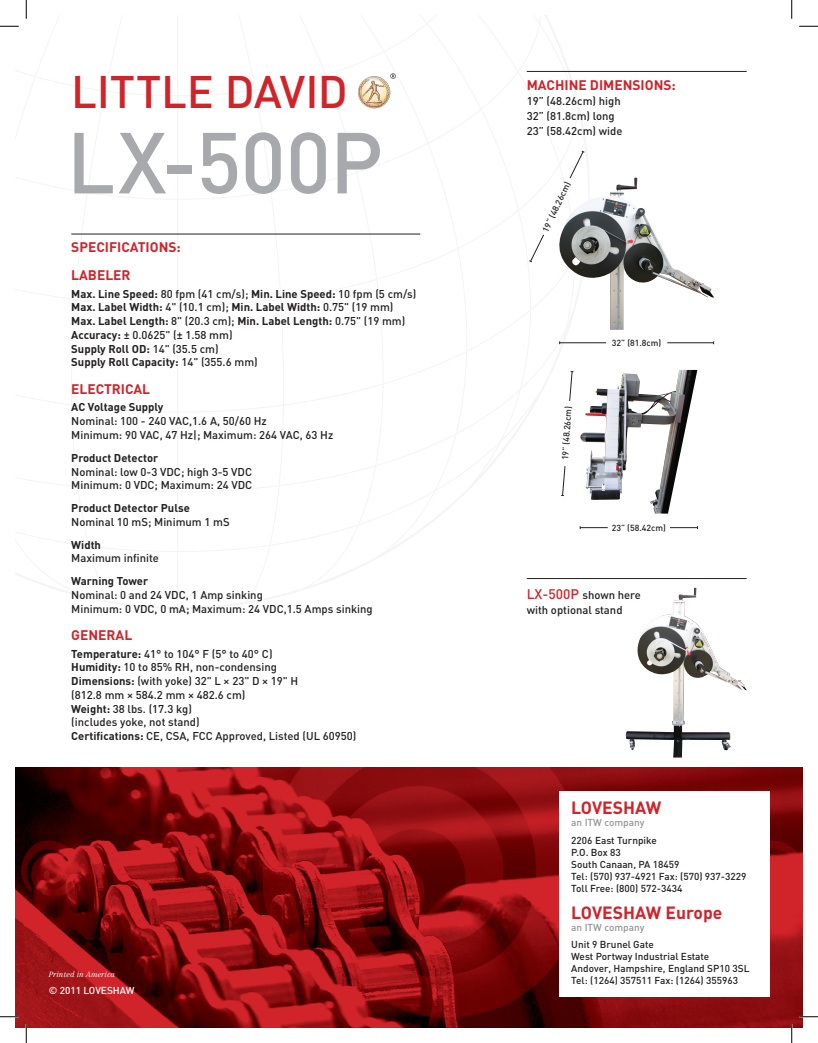
<style>
.page{position:relative;width:818px;height:1043px;background:#fff}
.page>*{position:absolute;margin:0;border:0;box-sizing:border-box;transform-origin:0 0}
.t1{font:500 85px "DIN";color:#a8a9ad}
.t2{font:500 45px "DIN";letter-spacing:-.005em;color:#d1232a}
.t3{font:700 17.5px "DIN";color:#d1232a}
.t4{font:700 13.75px/27.8px "DIN";color:#d1232a}
.t5{font:500 11.25px/13.8px "DIN";color:#231f20}
.t6{font:700 11.25px/13.8px "DIN";color:#231f20}
.t7{font:500 10px/12px "DIN";color:#231f20}
.t8{font:500 10px "DIN";color:#939598}
.t9{font:500 10px "DIN";color:#fff}
.t10{font:500 8.75px "DIN";color:#231f20}
.t11{font:italic 300 7.5px "Centennial";color:#fff}
.s1{font-weight:500}
.s2{font-weight:700}
.s3{font-size:13.75px;color:#d1232a}
</style>
<div class="page">
<svg style="left:15px;top:422px;width:87px;height:178px"></svg>
<svg style="left:238px;top:433px;width:46px;height:171px"></svg>
<svg style="left:419px;top:412px;width:111px;height:105px"></svg>
<svg style="left:17px;top:306px;width:572px;height:106px"></svg>
<svg style="left:15px;top:202px;width:540px;height:104px"></svg>
<svg style="left:15px;top:15px;width:513px;height:185px"></svg>
<svg style="left:15px;top:15px;width:422px;height:81px"></svg>
<img style="left:15px;top:768px;width:787px;height:260px">
<div style="left:559px;top:791px;width:210px;height:205px;background:#fff"></div>
<hr style="left:71px;top:234px;width:349px;height:1px;background:#231f20">
<hr style="left:526px;top:578px;width:220px;height:1px;background:#231f20">
<hr style="left:526px;top:71px;width:220px;height:1px;background:#231f20">
<img style="left:358px;top:76px;width:32px;height:32px;border-radius:16px">
<svg style="left:390px;top:73px;width:6px;height:6px"></svg>
<img style="left:625px;top:587px;width:122px;height:170px">
<hr style="left:667px;top:342px;width:46px;height:1px;background:#231f20">
<hr style="left:559px;top:342px;width:47px;height:1px;background:#231f20">
<img style="left:555px;top:178px;width:159px;height:152px">
<svg style="left:528px;top:15px;width:61px;height:257px"></svg>
<svg style="left:670px;top:526px;width:28px;height:3px"></svg>
<svg style="left:580px;top:526px;width:27px;height:3px"></svg>
<img style="left:580px;top:370px;width:117px;height:143px">
<svg style="left:569px;top:371px;width:4px;height:30px"></svg>
<svg style="left:561px;top:466px;width:4px;height:30px"></svg>
<svg style="left:0;top:25px;width:19px;height:2px"></svg>
<svg style="left:799px;top:25px;width:19px;height:2px"></svg>
<svg style="left:0;top:1015px;width:19px;height:2px"></svg>
<svg style="left:799px;top:1015px;width:19px;height:2px"></svg>
<svg style="left:25px;top:0;width:2px;height:19px"></svg>
<svg style="left:25px;top:1024px;width:2px;height:18px"></svg>
<svg style="left:791px;top:0;width:1px;height:19px"></svg>
<svg style="left:790px;top:1024px;width:2px;height:18px"></svg>
<h2 class="t2" style="left:71px;top:63px;width:278px">LITTLE DAVID</h2>
<h1 class="t1" style="left:67px;top:108px;width:318px">LX-500P</h1>
<p class="t4" style="left:71px;top:233px;width:111px">SPECIFICATIONS:<br>LABELER</p>
<p class="t6" style="left:71px;top:286px;width:346px">Max. Line Speed: <span class="s1">80 fpm (41 cm/s);</span> Min. Line Speed: <span class="s1">10 fpm (5 cm/s)<br></span>Max. Label Width: <span class="s1">4" (10.1 cm);</span> Min. Label Width: <span class="s1">0.75" (19 mm)<br></span>Max. Label Length: <span class="s1">8" (20.3 cm);</span> Min. Label Length: <span class="s1">0.75" (19 mm)<br></span>Accuracy: <span class="s1">± 0.0625" (± 1.58 mm)<br></span>Supply Roll OD: <span class="s1">14" (35.5 cm)<br></span>Supply Roll Capacity: <span class="s1">14" (355.6 mm)</span></p>
<p class="t4" style="left:71px;top:375px;width:80px">ELECTRICAL</p>
<p class="t6" style="left:71px;top:400px;width:93px">AC Voltage Supply</p>
<p class="t5" style="left:71px;top:414px;width:263px">Nominal: 100 - 240 VAC,1.6 A, 50/60 Hz<br>Minimum: 90 VAC, 47 Hz|; Maximum: 264 VAC, 63 Hz</p>
<p class="t6" style="left:71px;top:450px;width:88px">Product Detector</p>
<p class="t5" style="left:71px;top:464px;width:182px">Nominal: low 0-3 VDC; high 3-5 VDC<br>Minimum: 0 VDC; Maximum: 24 VDC</p>
<p class="t6" style="left:71px;top:500px;width:120px">Product Detector Pulse</p>
<p class="t5" style="left:71px;top:514px;width:160px">Nominal 10 mS; Minimum 1 mS</p>
<p class="t6" style="left:71px;top:537px;width:31px">Width</p>
<p class="t5" style="left:71px;top:551px;width:89px">Maximum infinite</p>
<p class="t6" style="left:71px;top:573px;width:78px">Warning Tower</p>
<p class="t5" style="left:71px;top:587px;width:303px">Nominal: 0 and 24 VDC, 1 Amp sinking<br>Minimum: 0 VDC, 0 mA; Maximum: 24 VDC,1.5 Amps sinking</p>
<p class="t4" style="left:71px;top:621px;width:62px">GENERAL</p>
<p class="t5" style="left:71px;top:646px;width:286px"><span class="s2">Temperature:</span> 41° to 104° F (5° to 40° C)<br><span class="s2">Humidity:</span> 10 to 85% RH, non-condensing<br><span class="s2">Dimensions:</span> (with yoke) 32" L × 23" D × 19" H<br>(812.8 mm × 584.2 mm × 482.6 cm)<br><span class="s2">Weight:</span> 38 lbs. (17.3 kg)<br>(includes yoke, not stand)<br><span class="s2">Certifications:</span> CE, CSA, FCC Approved, Listed (UL 60950)</p>
<p class="t11" style="left:49px;top:969px;width:68px">Printed in America</p>
<p class="t9" style="left:49px;top:984px;width:87px">© 2011 LOVESHAW</p>
<p class="t4" style="left:526px;top:71px;width:151px">MACHINE DIMENSIONS:</p>
<p class="t5" style="left:526px;top:93px;width:97px;line-height:15px">19” (48.26cm) high<br>32” (81.8cm) long<br>23” (58.42cm) wide</p>
<p class="t10" style="left:540px;top:229px;width:57px;rotate:-65deg">19” (48.26cm )</p>
<p class="t10" style="left:559px;top:459px;width:57px;rotate:-86deg">19” (48.26cm )</p>
<p class="t10" style="left:612px;top:337px;width:51px">32” (81.8cm)</p>
<p class="t10" style="left:611px;top:522px;width:55px">23” (58.42cm)</p>
<p class="t5" style="left:526px;top:587px;width:116px;line-height:15px"><span class="s3">LX-500P</span> shown here with optional stand</p>
<h3 class="t3" style="left:571px;top:796px;width:92px">LOVESHAW</h3>
<p class="t8" style="left:571px;top:816px;width:75px">an ITW company</p>
<p class="t7" style="left:571px;top:834px;width:177px">2206 East Turnpike<br>P.O. Box 83<br>South Canaan, PA 18459<br>Tel: (570) 937-4921 Fax: (570) 937-3229<br>Toll Free: (800) 572-3434</p>
<h3 class="t3" style="left:571px;top:900px;width:152px">LOVESHAW Europe</h3>
<p class="t8" style="left:571px;top:920px;width:75px">an ITW company</p>
<p class="t7" style="left:571px;top:938px;width:180px">Unit 9 Brunel Gate<br>West Portway Industrial Estate<br>Andover, Hampshire, England SP10 3SL<br>Tel: (1264) 357511 Fax: (1264) 355963</p>
</div>
